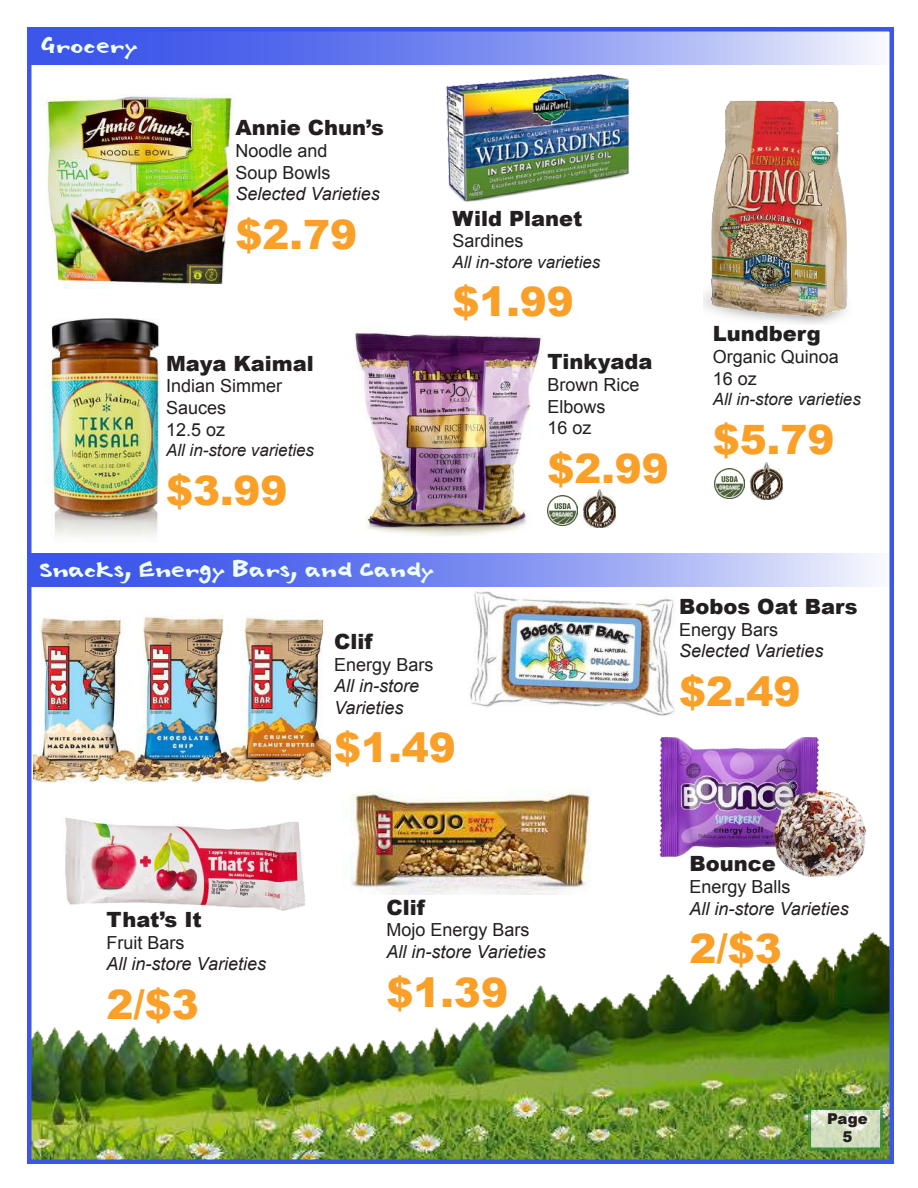
<style>
.page{position:relative;width:918px;height:1188px;background:#fff}
.page>*{position:absolute;margin:0;border:0;box-sizing:border-box;transform-origin:0 0}
.t1{font:900 40.5px "Arial";color:#faa029}
.t2{font:34.5px "Babelfish";color:#effffd}
.t3{font:900 21px "Arial";color:#231f20}
.t4{font:18px/21.6px "Arial";color:#231f20}
.t5{font:italic 18px/21.6px "Arial";color:#231f20}
.t6{font:italic 16.95px "Arial";color:#231f20}
.t7{font:900 15px/18px "Arial";color:#231f20;text-align:center}
</style>
<div class="page">
<img style="left:32px;top:932px;width:857px;height:227px">
<img style="left:65px;top:817px;width:240px;height:94px">
<img style="left:584px;top:489px;width:32px;height:38px">
<svg style="left:808px;top:1107px;width:75px;height:43px;background:#b9d0ab"></svg>
<img style="left:547px;top:496px;width:30px;height:30px">
<img style="left:660px;top:737px;width:206px;height:140px">
<img style="left:704px;top:100px;width:144px;height:224px">
<img style="left:45px;top:94px;width:190px;height:194px">
<img style="left:45px;top:319px;width:115px;height:219px">
<img style="left:354px;top:332px;width:189px;height:204px">
<img style="left:446px;top:74px;width:183px;height:128px">
<img style="left:751px;top:462px;width:32px;height:38px">
<img style="left:714px;top:468px;width:30px;height:30px">
<svg style="left:32px;top:553px;width:842px;height:34px;background:#7f90f0"></svg>
<img style="left:34px;top:615px;width:296px;height:168px">
<img style="left:470px;top:591px;width:205px;height:124px">
<img style="left:343px;top:791px;width:248px;height:104px">
<svg style="left:32px;top:32px;width:844px;height:32px;background:#7f90f0"></svg>
<div style="left:27px;top:27px;width:867px;height:1137px;border:4px solid #3d56ea"></div>
<h2 class="t2" style="left:41px;top:33px;width:98px">Grocery</h2>
<p class="t3" style="left:236px;top:113px;width:150px">Annie Chun’s</p>
<p class="t4" style="left:236px;top:140px;width:97px">Noodle and<br>Soup Bowls</p>
<p class="t5" style="left:236px;top:183px;width:146px">Selected Varieties</p>
<h1 class="t1" style="left:236px;top:205px;width:123px">$2.79</h1>
<p class="t3" style="left:166px;top:348px;width:149px">Maya Kaimal</p>
<p class="t4" style="left:166px;top:376px;width:118px">Indian Simmer<br>Sauces<br>12.5 oz</p>
<p class="t6" style="left:166px;top:439px;width:150px">All in-store varieties</p>
<h1 class="t1" style="left:166px;top:461px;width:123px">$3.99</h1>
<p class="t3" style="left:452px;top:203px;width:132px">Wild Planet</p>
<p class="t4" style="left:452px;top:230px;width:73px">Sardines</p>
<p class="t6" style="left:452px;top:251px;width:150px">All in-store varieties</p>
<h1 class="t1" style="left:452px;top:272px;width:123px">$1.99</h1>
<p class="t3" style="left:547px;top:347px;width:107px">Tinkyada</p>
<p class="t4" style="left:547px;top:374px;width:94px">Brown Rice<br>Elbows<br>16 oz</p>
<h1 class="t1" style="left:547px;top:439px;width:123px">$2.99</h1>
<p class="t3" style="left:713px;top:319px;width:109px">Lundberg</p>
<p class="t4" style="left:713px;top:346px;width:128px">Organic Quinoa<br>16 oz</p>
<p class="t6" style="left:713px;top:388px;width:150px">All in-store varieties</p>
<h1 class="t1" style="left:713px;top:410px;width:123px">$5.79</h1>
<h2 class="t2" style="left:40px;top:556px;width:396px">Snacks, Energy Bars, and Candy</h2>
<p class="t3" style="left:334px;top:626px;width:40px">Clif</p>
<p class="t4" style="left:334px;top:654px;width:101px">Energy Bars</p>
<p class="t5" style="left:334px;top:675px;width:87px">All in-store<br>Varieties</p>
<h1 class="t1" style="left:334px;top:718px;width:123px">$1.49</h1>
<p class="t3" style="left:679px;top:591px;width:180px">Bobos Oat Bars</p>
<p class="t4" style="left:679px;top:619px;width:101px">Energy Bars</p>
<p class="t5" style="left:679px;top:640px;width:146px">Selected Varieties</p>
<h1 class="t1" style="left:679px;top:662px;width:123px">$2.49</h1>
<p class="t3" style="left:107px;top:904px;width:97px">That’s It</p>
<p class="t4" style="left:107px;top:932px;width:80px">Fruit Bars</p>
<p class="t5" style="left:107px;top:953px;width:161px">All in-store Varieties</p>
<h1 class="t1" style="left:107px;top:975px;width:94px">2/$3</h1>
<p class="t3" style="left:386px;top:892px;width:40px">Clif</p>
<p class="t4" style="left:386px;top:919px;width:145px">Mojo Energy Bars</p>
<p class="t5" style="left:386px;top:941px;width:161px">All in-store Varieties</p>
<h1 class="t1" style="left:386px;top:963px;width:123px">$1.39</h1>
<p class="t3" style="left:690px;top:849px;width:88px">Bounce</p>
<p class="t4" style="left:690px;top:876px;width:103px">Energy Balls</p>
<p class="t5" style="left:690px;top:898px;width:161px">All in-store Varieties</p>
<h1 class="t1" style="left:690px;top:919px;width:94px">2/$3</h1>
<p class="t7" style="left:827px;top:1109px;width:42px">Page<br>5</p>
</div>
